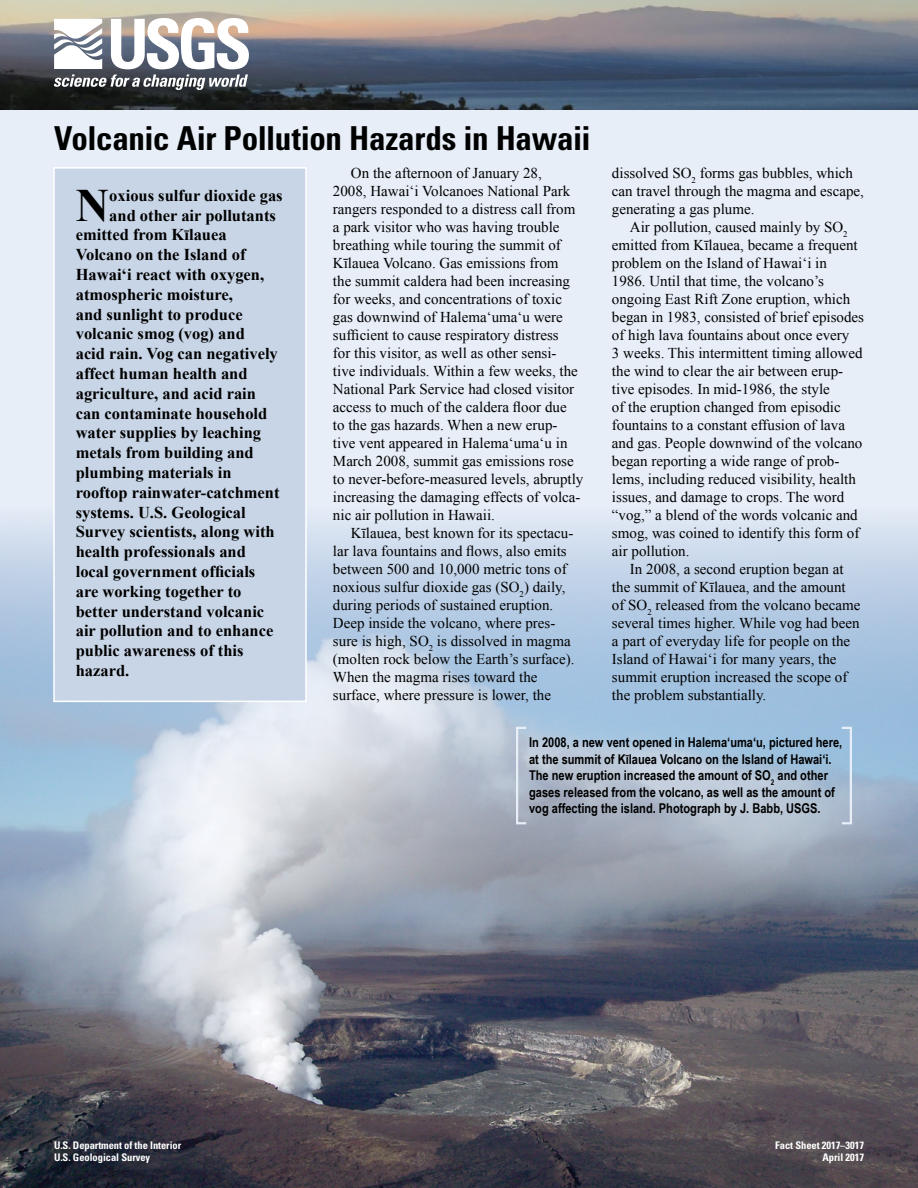
<style>
.page{position:relative;width:918px;height:1188px;background:#fff}
.page>*{position:absolute;margin:0;border:0;box-sizing:border-box;transform-origin:0 0}
.Intro{font:700 46.35px "Times New Roman";color:#000}
.t1{font:700 condensed 33px "Univers";letter-spacing:-.01em;color:#000}
.Intro-2{font:700 16.5px "Times New Roman";color:#000}
.Body_Text{font:15px/18px "Times New Roman";color:#000}
.Sidebar{font:700 13.5px/16.5px "Arial Narrow";color:#000}
.DBID{font:700 condensed 10.5px "Univers";letter-spacing:-.005em;color:#fff}
.Series{font:700 condensed 10.5px "Univers";letter-spacing:-.005em;color:#fff}
</style>
<div class="page">
<div style="left:0;top:110px;width:918px;height:1078px;background:#e7eef8"></div>
<img style="left:0;top:0;width:918px;height:110px">
<img style="left:0;top:521px;width:918px;height:667px">
<svg style="left:54px;top:18px;width:195px;height:72px"></svg>
<div style="left:54px;top:168px;width:252px;height:533px;background:#c8d5e6"></div>
<div style="left:53px;top:167px;width:254px;height:535px;border:2px solid #fff"></div>
<div style="left:516px;top:727px;width:11px;height:97px;border:2px solid #e7eef8"></div>
<div style="left:841px;top:727px;width:11px;height:97px;border:2px solid #e7eef8"></div>
<p class="t1" style="left:54px;top:118px;width:538px">Volcanic Air Pollution Hazards in Hawaii</p>
<p class="Intro" style="left:76px;top:173px;width:35px">N</p>
<p class="Intro-2" style="left:109px;top:184px;width:175px">oxious sulfur dioxide gas</p>
<p class="Body_Text" style="left:333px;top:164px;width:252px;text-indent:18px">On the afternoon of January 28,<br>2008, Hawai‘i Volcanoes National Park rangers responded to a distress call from a park visitor who was having trouble breathing while touring the summit of Kīlauea Volcano. Gas emissions from<br>the summit caldera had been increasing for weeks, and concentrations of toxic gas downwind of Halemaʻumaʻu were sufficient to cause respiratory distress<br>for this visitor, as well as other sensi-<br>tive individuals. Within a few weeks, the National Park Service had closed visitor access to much of the caldera floor due<br>to the gas hazards. When a new erup&shy;tive vent appeared in Halemaʻumaʻu in March 2008, summit gas emissions rose to never-before-measured levels, abruptly increasing the damaging effects of volca&shy;nic air pollution in Hawaii.</p>
<p class="Body_Text" style="left:333px;top:524px;width:243px;text-indent:18px">Kīlauea, best known for its spectacu&shy;lar lava fountains and flows, also emits between 500 and 10,000 metric tons of noxious sulfur dioxide gas (SO<sub>2</sub>) daily, during periods of sustained eruption.<br>Deep inside the volcano, where pres&shy;sure is high, SO<sub>2</sub> is dissolved in magma (molten rock below the Earth’s surface).<br>When the magma rises toward the surface, where pressure is lower, the</p>
<p class="Body_Text" style="left:612px;top:164px;width:254px">dissolved SO<sub>2</sub> forms gas bubbles, which can travel through the magma and escape, generating a gas plume.</p>
<p class="Body_Text" style="left:612px;top:218px;width:254px;text-indent:18px">Air pollution, caused mainly by SO<sub>2 </sub>emitted from Kīlauea, became a frequent problem on the Island of Hawai‘i in 1986. Until that time, the volcano’s ongoing East Rift Zone eruption, which began in 1983, consisted of brief episodes of high lava fountains about once every<br>3 weeks. This intermittent timing allowed the wind to clear the air between erup&shy;tive episodes. In mid-1986, the style<br>of the eruption changed from episodic fountains to a constant effusion of lava and gas. People downwind of the volcano began reporting a wide range of prob&shy;lems, including reduced visibility, health issues, and damage to crops. The word “vog,” a blend of the words volcanic and smog, was coined to identify this form of air pollution.</p>
<p class="Body_Text" style="left:612px;top:560px;width:250px;text-indent:18px">In 2008, a second eruption began at the summit of Kīlauea, and the amount of SO<sub>2</sub> released from the volcano became several times higher. While vog had been a part of everyday life for people on the Island of Hawai‘i for many years, the summit eruption increased the scope of the problem substantially.</p>
<p class="Sidebar" style="left:529px;top:734px;width:315px">In 2008, a new vent opened in Halema‘uma‘u, pictured here, at the summit of Kīlauea Volcano on the Island of Hawai‘i.<br>The new eruption increased the amount of SO<sub>2</sub> and other gases released from the volcano, as well as the amount of vog affecting the island. Photograph by J. Babb, USGS.</p>
<p class="Intro-2" style="left:109px;top:204px;width:168px">and other air pollutants</p>
<p class="Intro-2" style="left:76px;top:223px;width:152px">emitted from Kīlauea</p>
<p class="Intro-2" style="left:76px;top:243px;width:171px">Volcano on the Island of</p>
<p class="Intro-2" style="left:76px;top:263px;width:190px">Hawai‘i react with oxygen,</p>
<p class="Intro-2" style="left:76px;top:283px;width:159px">atmospheric moisture,</p>
<p class="Intro-2" style="left:76px;top:303px;width:169px">and sunlight to produce</p>
<p class="Intro-2" style="left:76px;top:322px;width:171px">volcanic smog (vog) and</p>
<p class="Intro-2" style="left:76px;top:342px;width:204px">acid rain. Vog can negatively</p>
<p class="Intro-2" style="left:76px;top:362px;width:173px">affect human health and</p>
<p class="Intro-2" style="left:76px;top:382px;width:182px">agriculture, and acid rain</p>
<p class="Intro-2" style="left:76px;top:402px;width:193px">can contaminate household</p>
<p class="Intro-2" style="left:76px;top:421px;width:187px">water supplies by leaching</p>
<p class="Intro-2" style="left:76px;top:441px;width:180px">metals from building and</p>
<p class="Intro-2" style="left:76px;top:461px;width:157px">plumbing materials in</p>
<p class="Intro-2" style="left:76px;top:481px;width:205px">rooftop rainwater-catchment</p>
<p class="Intro-2" style="left:76px;top:501px;width:172px">systems. U.S. Geological</p>
<p class="Intro-2" style="left:76px;top:520px;width:200px">Survey scientists, along with</p>
<p class="Intro-2" style="left:76px;top:540px;width:172px">health professionals and</p>
<p class="Intro-2" style="left:76px;top:560px;width:181px">local government officials</p>
<p class="Intro-2" style="left:76px;top:580px;width:167px">are working together to</p>
<p class="Intro-2" style="left:76px;top:600px;width:190px">better understand volcanic</p>
<p class="Intro-2" style="left:76px;top:619px;width:199px">air pollution and to enhance</p>
<p class="Intro-2" style="left:76px;top:639px;width:169px">public awareness of this</p>
<p class="Intro-2" style="left:76px;top:659px;width:55px">hazard.</p>
<p class="DBID" style="left:54px;top:1139px;width:129px">U.S. Department of the Interior</p>
<p class="DBID" style="left:54px;top:1151px;width:98px">U.S. Geological Survey</p>
<p class="Series" style="left:775px;top:1139px;width:90px">Fact Sheet 2017–3017</p>
<p class="Series" style="left:822px;top:1151px;width:43px">April 2017</p>
</div>
